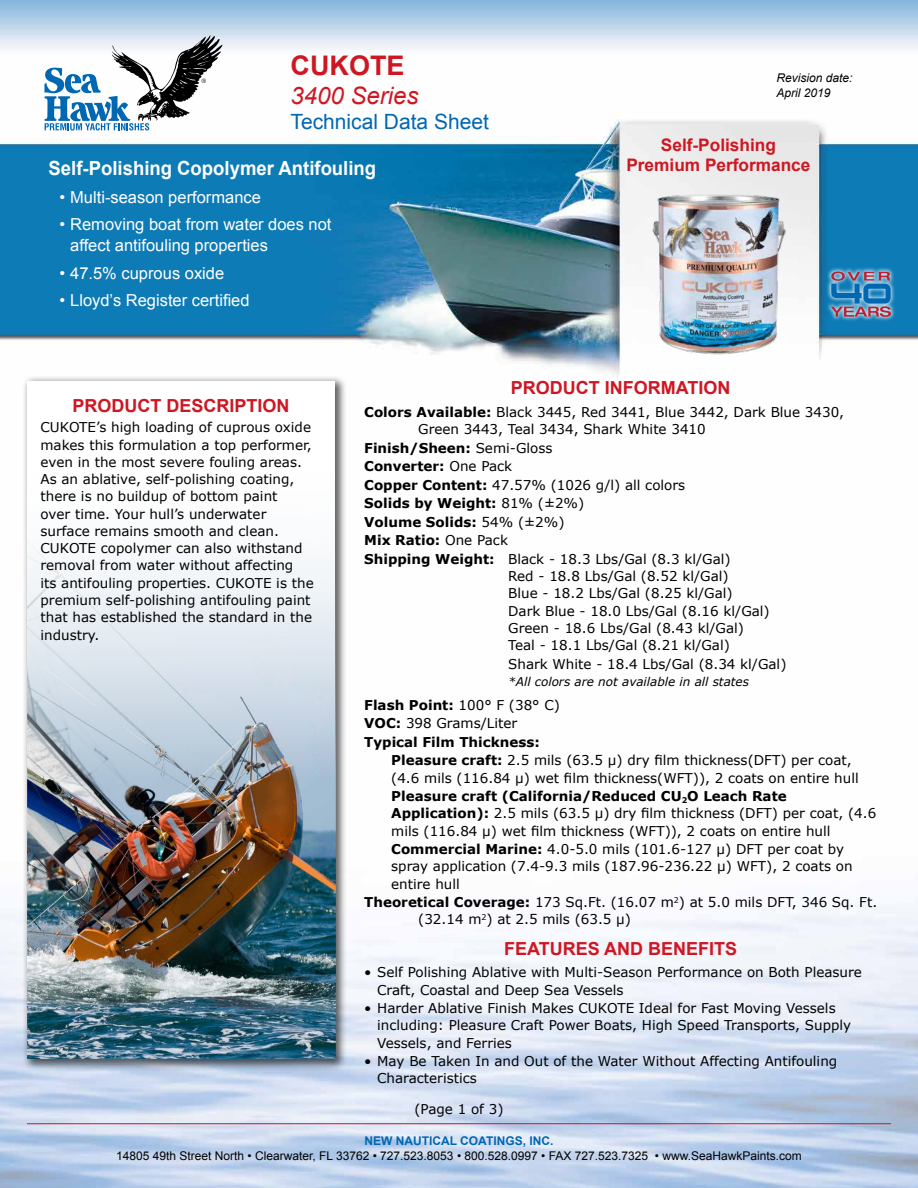
<style>
.page{position:relative;width:918px;height:1188px;background:#fff}
.page>*{position:absolute;margin:0;border:0;box-sizing:border-box;transform-origin:0 0}
.t1{font:700 27px "Arial";color:#ce1722}
.t2{font:italic 24px "Arial";color:#ce1722}
.t3{font:21px "Arial";color:#0067b3}
.t4{font:700 19.5px "Arial";color:#fff;scale:.95 1}
.t5{font:700 18px "Arial";color:#ce1722}
.t6{font:700 17.25px "Arial";color:#ce1722}
.t7{font:16.5px/21px "Arial";color:#fff}
.t8{font:13.5px/17.2px "Verdana";color:#000}
.t9{font:700 13.5px/18.6px "Verdana";color:#000}
.t10{font:12px "Arial";color:#000}
.t11{font:italic 12px "Verdana";color:#000}
.t12{font:700 12px "Arial";color:#0067b3}
.t13{font:italic 12px/14.4px "Arial";color:#000}
.s1{font-weight:700}
.s2{font-weight:400}
</style>
<div class="page">
<img style="left:0;top:0;width:918px;height:1188px">
<div style="left:22px;top:375px;width:326px;height:696px;background:#000;opacity:.65"></div>
<div style="left:28px;top:381px;width:307px;height:677px;background:#fff"></div>
<img style="left:28px;top:543px;width:307px;height:515px">
<hr style="left:27px;top:1123px;width:864px;height:1px;background:#ce1722">
<img style="left:646px;top:187px;width:146px;height:169px">
<svg style="left:44px;top:35px;width:178px;height:95px"></svg>
<div style="left:826px;top:267px;width:70px;height:55px;background:#fff;opacity:.75"></div>
<svg style="left:831px;top:272px;width:60px;height:45px"></svg>
<h1 class="t1" style="left:291px;top:48px;width:115px">CUKOTE</h1>
<h2 class="t2" style="left:291px;top:80px;width:130px">3400 Series</h2>
<h3 class="t3" style="left:291px;top:108px;width:200px">Technical Data Sheet</h3>
<p class="t13" style="left:777px;top:71px;width:78px">Revision date:<br>April 2019</p>
<p class="t6" style="left:661px;top:133px;width:117px">Self-Polishing</p>
<h3 class="t4" style="left:49px;top:156px;width:346px">Self-Polishing Copolymer Antifouling</h3>
<p class="t6" style="left:626px;top:154px;width:186px">Premium Performance</p>
<p class="t7" style="left:59px;top:187px;width:203px">• Multi-season performance</p>
<p class="t7" style="left:70px;top:214px;width:263px;text-indent:-11px">• Removing boat from water does not affect antifouling properties</p>
<p class="t7" style="left:59px;top:263px;width:166px">• 47.5% cuprous oxide</p>
<p class="t7" style="left:59px;top:290px;width:192px">• Lloyd’s Register certified</p>
<h3 class="t5" style="left:72px;top:394px;width:219px">PRODUCT DESCRIPTION</h3>
<p class="t8" style="left:40px;top:419px;width:275px">CUKOTE’s high loading of cuprous oxide makes this formulation a top performer, even in the most severe fouling areas.<br>As an ablative, self-polishing coating, there is no buildup of bottom paint<br>over time. Your hull’s underwater surface remains smooth and clean.<br>CUKOTE copolymer can also withstand removal from water without affecting<br>its antifouling properties. CUKOTE is the premium self-polishing antifouling paint that has established the standard in the industry.</p>
<h3 class="t5" style="left:511px;top:376px;width:221px">PRODUCT INFORMATION</h3>
<p class="t8" style="left:418px;top:403px;width:427px;text-indent:-54px"><span class="s1">Colors Available:</span> Black 3445, Red 3441, Blue 3442, Dark Blue 3430,<br>Green 3443, Teal 3434, Shark White 3410</p>
<p class="t8" style="left:364px;top:438px;width:368px;line-height:18.6px"><span class="s1">Finish/Sheen:</span> Semi-Gloss<br><span class="s1">Converter:</span> One Pack<br><span class="s1">Copper Content:</span> 47.57% (1026 g/l) all colors<br><span class="s1">Solids by Weight:</span> 81% (±2%)<br><span class="s1">Volume Solids:</span> 54% (±2%)<br><span class="s1">Mix Ratio:</span> One Pack<br><span class="s1">Shipping Weight:</span> Black - 18.3 Lbs/Gal (8.3 kl/Gal)</p>
<p class="t8" style="left:508px;top:567px;width:263px">Red - 18.8 Lbs/Gal (8.52 kl/Gal)<br>Blue - 18.2 Lbs/Gal (8.25 kl/Gal)<br>Dark Blue - 18.0 Lbs/Gal (8.16 kl/Gal)<br>Green - 18.6 Lbs/Gal (8.43 kl/Gal)<br>Teal - 18.1 Lbs/Gal (8.21 kl/Gal)</p>
<p class="t8" style="left:508px;top:655px;width:280px">Shark White - 18.4 Lbs/Gal (8.34 kl/Gal)</p>
<p class="t11" style="left:508px;top:673px;width:242px">*All colors are not available in all states</p>
<p class="t9" style="left:364px;top:695px;width:197px">Flash Point: <span class="s2">100° F (38° C)<br></span>VOC: <span class="s2">398 Grams/Liter<br></span>Typical Film Thickness:</p>
<p class="t8" style="left:391px;top:752px;width:469px"><span class="s1">Pleasure craft:</span> 2.5 mils (63.5 µ) dry film thickness(DFT) per coat, (4.6 mils (116.84 µ) wet film thickness(WFT)), 2 coats on entire hull</p>
<p class="t8" style="left:391px;top:787px;width:487px"><span class="s1">Pleasure craft (California/Reduced CU</span><sub>2</sub><span class="s1">O Leach Rate<br>Application):</span> 2.5 mils (63.5 µ) dry film thickness (DFT) per coat, (4.6 mils (116.84 µ) wet film thickness (WFT)), 2 coats on entire hull</p>
<p class="t8" style="left:391px;top:840px;width:463px"><span class="s1">Commercial Marine:</span> 4.0-5.0 mils (101.6-127 µ) DFT per coat by spray application (7.4-9.3 mils (187.96-236.22 µ) WFT), 2 coats on entire hull</p>
<p class="t8" style="left:418px;top:894px;width:461px;text-indent:-54px"><span class="s1">Theoretical Coverage:</span> 173 Sq.Ft. (16.07 m<sup>2</sup>) at 5.0 mils DFT, 346 Sq. Ft. (32.14 m<sup>2</sup>) at 2.5 mils (63.5 µ)</p>
<h3 class="t5" style="left:504px;top:936px;width:235px">FEATURES AND BENEFITS</h3>
<p class="t8" style="left:377px;top:964px;width:486px;text-indent:-13px">• Self Polishing Ablative with Multi-Season Performance on Both Pleasure<br>Craft, Coastal and Deep Sea Vessels</p>
<p class="t8" style="left:377px;top:999px;width:475px;text-indent:-13px">• Harder Ablative Finish Makes CUKOTE Ideal for Fast Moving Vessels including: Pleasure Craft Power Boats, High Speed Transports, Supply<br>Vessels, and Ferries</p>
<p class="t8" style="left:377px;top:1053px;width:462px;text-indent:-13px">• May Be Taken In and Out of the Water Without Affecting Antifouling<br>Characteristics</p>
<p class="t8" style="left:415px;top:1101px;width:91px">(Page 1 of 3)</p>
<p class="t12" style="left:365px;top:1133px;width:190px">NEW NAUTICAL COATINGS, INC.</p>
<p class="t10" style="left:116px;top:1148px;width:687px">14805 49th Street North • Clearwater, FL 33762 • 727.523.8053 • 800.528.0997 • FAX 727.523.7325 • www.SeaHawkPaints.com</p>
</div>
